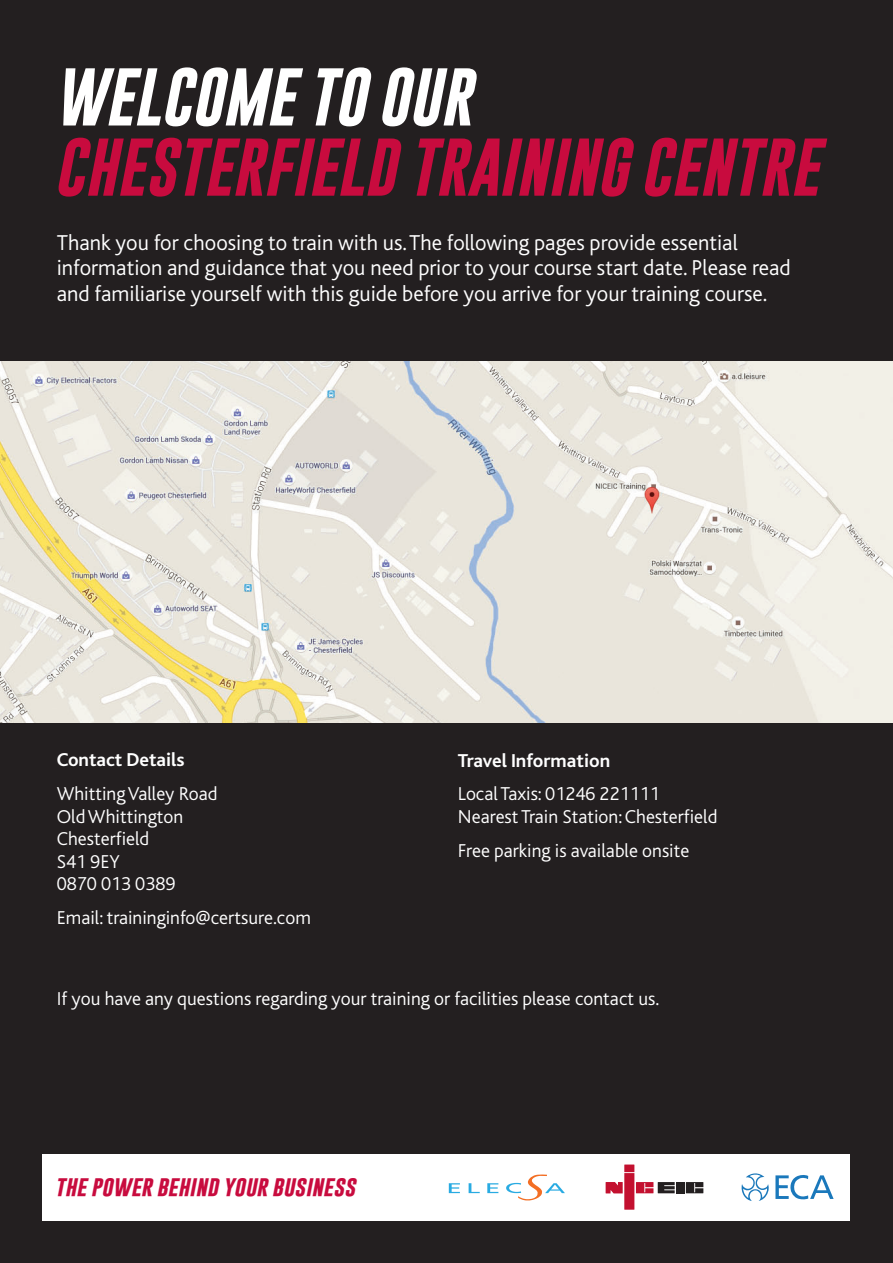
<style>
.page{position:relative;width:893px;height:1263px;background:#231f20}
.page>*{position:absolute;margin:0;border:0;box-sizing:border-box;transform-origin:0 0}
.t1{font:italic 700 58.5px "Gobold";color:#c80b3e}
.t2{font:italic 700 58.5px "Gobold";color:#fff}
.t3{font:300 22.5px/25.5px "Bliss";color:#fff}
.t4{font:italic 700 20.85px "Gobold";color:#c80b3e}
.t5{font:300 19.5px/22.5px "Bliss";color:#fff}
.t6{font:700 19.5px "Bliss";color:#fff}
</style>
<div class="page">
<div style="left:43px;top:1153px;width:807px;height:67px;background:#fff"></div>
<svg style="left:686px;top:1182px;width:17px;height:11px"></svg>
<div style="left:676px;top:1182px;width:9px;height:11px;background:#231f20"></div>
<svg style="left:606px;top:1164px;width:69px;height:46px"></svg>
<svg style="left:742px;top:1173px;width:92px;height:28px"></svg>
<svg style="left:449px;top:1183px;width:11px;height:10px"></svg>
<svg style="left:487px;top:1183px;width:11px;height:10px"></svg>
<svg style="left:469px;top:1183px;width:11px;height:10px"></svg>
<svg style="left:506px;top:1174px;width:59px;height:26px"></svg>
<img style="left:0;top:361px;width:893px;height:362px">
<h1 class="t2" style="left:54px;top:71px;width:419px">WELCOME TO OUR</h1>
<h1 class="t1" style="left:54px;top:141px;width:766px">CHESTERFIELD TRAINING CENTRE</h1>
<p class="t3" style="left:57px;top:232px;width:735px">Thank you for choosing to train with us.The following pages provide essential information and guidance that you need prior to your course start date. Please read and familiarise yourself with this guide before you arrive for your training course.</p>
<p class="t6" style="left:57px;top:753px;width:130px">Contact Details</p>
<p class="t5" style="left:57px;top:784px;width:162px">Whitting Valley Road<br>Old Whittington<br>Chesterfield<br>S41 9EY<br>0870 013 0389</p>
<p class="t5" style="left:57px;top:908px;width:256px">Email: traininginfo@certsure.com</p>
<p class="t6" style="left:458px;top:753px;width:154px">Travel Information</p>
<p class="t5" style="left:458px;top:784px;width:261px">Local Taxis: 01246 221111<br>Nearest Train Station: Chesterfield</p>
<p class="t5" style="left:458px;top:841px;width:233px">Free parking is available onsite</p>
<p class="t5" style="left:57px;top:989px;width:604px">If you have any questions regarding your training or facilities please contact us.</p>
<p class="t4" style="left:55px;top:1177px;width:302px">the power behind your business</p>
</div>
